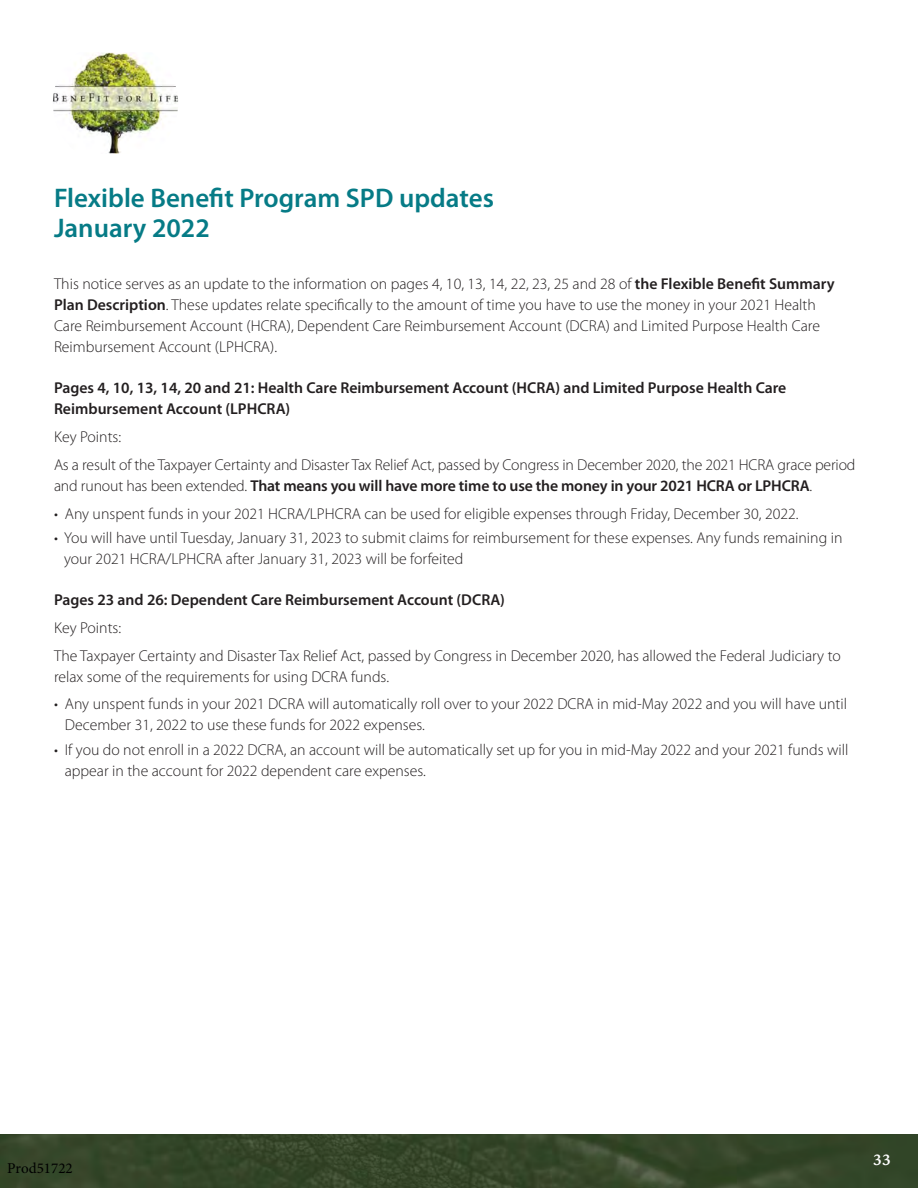
<style>
.page{position:relative;width:918px;height:1188px;background:#fff}
.page>*{position:absolute;margin:0;border:0;box-sizing:border-box;transform-origin:0 0}
.t1{font:600 27px/30px "Myriad Pro";color:#067b86}
.t2{font:300 15.75px/21px "Myriad Pro";color:#231f20}
.t3{font:600 15.75px/21px "Myriad Pro";color:#231f20}
.t4{font:15px "Minion Pro";color:#000}
.t5{font:700 15px "Iowan Old Style";color:#fff}
.s1{font-weight:600}
.s2{font-weight:300}
</style>
<div class="page">
<img style="left:0;top:1134px;width:918px;height:54px">
<img style="left:53px;top:52px;width:125px;height:102px">
<h1 class="t1" style="left:54px;top:186px;width:441px">Flexible Benefit Program SPD updates<br>January 2022</h1>
<p class="t2" style="left:54px;top:275px;width:782px">This notice serves as an update to the information on pages 4, 10, 13, 14, 22, 23, 25 and 28 of <span class="s1">the Flexible Benefit Summary Plan Description</span>. These updates relate specifically to the amount of time you have to use the money in your 2021 Health Care Reimbursement Account (HCRA), Dependent Care Reimbursement Account (DCRA) and Limited Purpose Health Care Reimbursement Account (LPHCRA).</p>
<p class="t3" style="left:54px;top:379px;width:734px">Pages 4, 10, 13, 14, 20 and 21: Health Care Reimbursement Account (HCRA) and Limited Purpose Health Care<br>Reimbursement Account (LPHCRA)</p>
<p class="t2" style="left:54px;top:425px;width:803px;line-height:27.8px">Key Points:<br>As a result of the Taxpayer Certainty and Disaster Tax Relief Act, passed by Congress in December 2020, the 2021 HCRA grace period</p>
<p class="t3" style="left:54px;top:477px;width:760px"><span class="s2">and runout has been extended.</span> That means you will have more time to use the money in your 2021 HCRA or LPHCRA<span class="s2">.</span></p>
<p class="t2" style="left:54px;top:504px;width:746px">• Any unspent funds in your 2021 HCRA/LPHCRA can be used for eligible expenses through Friday, December 30, 2022.</p>
<p class="t2" style="left:64px;top:529px;width:780px;text-indent:-10px">• You will have until Tuesday, January 31, 2023 to submit claims for reimbursement for these expenses. Any funds remaining in your 2021 HCRA/LPHCRA after January 31, 2023 will be forfeited</p>
<p class="t3" style="left:54px;top:591px;width:452px">Pages 23 and 26: Dependent Care Reimbursement Account (DCRA)</p>
<p class="t2" style="left:54px;top:615px;width:788px;line-height:27.8px">Key Points:<br>The Taxpayer Certainty and Disaster Tax Relief Act, passed by Congress in December 2020, has allowed the Federal Judiciary to</p>
<p class="t2" style="left:54px;top:667px;width:337px">relax some of the requirements for using DCRA funds.</p>
<p class="t2" style="left:65px;top:695px;width:784px;text-indent:-11px">• Any unspent funds in your 2021 DCRA will automatically roll over to your 2022 DCRA in mid-May 2022 and you will have until<br>December 31, 2022 to use these funds for 2022 expenses.</p>
<p class="t2" style="left:65px;top:740px;width:785px;text-indent:-11px">• If you do not enroll in a 2022 DCRA, an account will be automatically set up for you in mid-May 2022 and your 2021 funds will appear in the account for 2022 dependent care expenses.</p>
<p class="t4" style="left:7px;top:1158px;width:67px">Prod51722</p>
<p class="t5" style="left:873px;top:1150px;width:19px">33</p>
</div>
